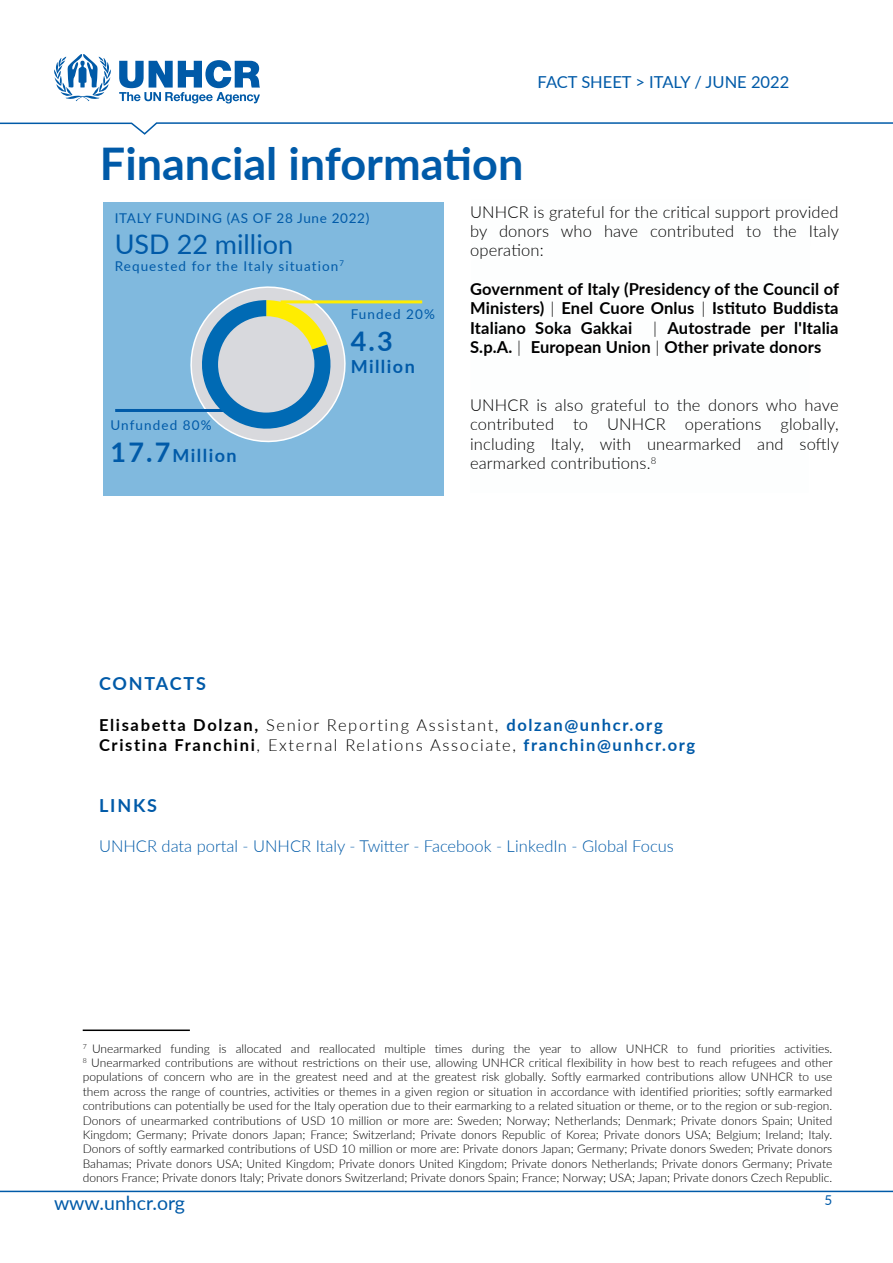
<style>
.page{position:relative;width:893px;height:1263px;background:#fff}
.page>*{position:absolute;margin:0;border:0;box-sizing:border-box;transform-origin:0 0}
.t1{font:700 45px "Lato";color:#005aa8}
.t2{font:27px "Lato";color:#005aa8}
.t3{font:700 27px "Lato";color:#005aa8}
.t4{font:19.5px "Lato";color:#005aa8}
.t5{font:700 18px "Lato";letter-spacing:.08em;color:#005aa8}
.t6{font:700 18px "Lato";letter-spacing:.1em;color:#005aa8}
.t7{font:300 16.5px/19.4px "Lato";letter-spacing:.01em;color:#000;text-align:justify}
.t8{font:700 16.5px/19.4px "Lato";letter-spacing:.01em;color:#000;text-align:justify}
.t9{font:300 16.5px/19.8px "Lato";letter-spacing:.1em;color:#000}
.t10{font:300 16.5px "Lato";color:#005aa8}
.t11{font:16.5px "Lato";color:#005aa8}
.t12{font:13.5px "Lato";letter-spacing:.08em;color:#005aa8}
.t13{font:13.5px "Lato";letter-spacing:.05em;color:#005aa8}
.t14{font:300 12px/14.4px "Lato";color:#000;text-align:justify}
.s1{font-size:27px}
.s2{font-weight:300}
.s3{font-weight:700}
.s4{font-weight:700;color:#005aa8}
</style>
<div class="page">
<svg style="left:0;top:122px;width:893px;height:13px"></svg>
<hr style="left:0;top:1191px;width:893px;height:1px;background:#005aa8">
<svg style="left:54px;top:54px;width:57px;height:47px"></svg>
<svg style="left:119px;top:60px;width:141px;height:43px"></svg>
<hr style="left:83px;top:1029px;width:107px;height:2px;background:#000">
<div style="left:103px;top:202px;width:340px;height:293px;background:#80b9de"></div>
<hr style="left:115px;top:409px;width:111px;height:3px;background:#005aa8">
<hr style="left:281px;top:300px;width:141px;height:3px;background:#ffed00">
<svg style="left:190px;top:286px;width:165px;height:157px"></svg>
<h3 class="t11" style="left:538px;top:70px;width:253px">FACT SHEET &gt; ITALY / JUNE 2022</h3>
<h1 class="t1" style="left:100px;top:131px;width:425px">Financial information</h1>
<p class="t13" style="left:115px;top:208px;width:256px">ITALY FUNDING (AS OF 28 June 2022)</p>
<h2 class="t2" style="left:115px;top:225px;width:180px">USD 22 million</h2>
<p class="t12" style="left:115px;top:256px;width:231px">Requested for the Italy situation<sup>7</sup></p>
<p class="t12" style="left:111px;top:415px;width:102px">Unfunded 80%</p>
<h3 class="t5" style="left:111px;top:442px;width:128px"><span class="s1">17.7</span>Million</h3>
<p class="t12" style="left:351px;top:304px;width:86px">Funded 20%</p>
<h2 class="t3" style="left:351px;top:321px;width:44px">4.3</h2>
<h3 class="t5" style="left:351px;top:353px;width:66px">Million</h3>
<h3 class="t7" style="left:470px;top:201px;width:370px">UNHCR is grateful for the critical support provided by donors who have contributed to the Italy operation:</h3>
<h3 class="t8" style="left:470px;top:278px;width:370px">Government of Italy (Presidency of the Council of Ministers) <span class="s2">|</span> Enel Cuore Onlus <span class="s2">|</span> Istituto Buddista Italiano Soka Gakkai</h3>
<h3 class="t8" style="left:470px;top:317px;width:370px;text-indent:183px"><span class="s2">|</span> Autostrade per l'Italia<br>S.p.A. <span class="s2">|</span> European Union <span class="s2">|</span> Other private donors</h3>
<h3 class="t7" style="left:470px;top:395px;width:370px">UNHCR is also grateful to the donors who have contributed to UNHCR operations globally, including Italy, with unearmarked and softly earmarked contributions.<sup>8</sup></h3>
<h3 class="t6" style="left:99px;top:670px;width:108px">CONTACTS</h3>
<h3 class="t9" style="left:99px;top:714px;width:598px"><span class="s3">Elisabetta Dolzan,</span> Senior Reporting Assistant, <span class="s4">dolzan@unhcr.org<br></span><span class="s3">Cristina Franchini</span>, External Relations Associate, <span class="s4">franchin@unhcr.org</span></h3>
<h3 class="t5" style="left:99px;top:792px;width:59px">LINKS</h3>
<h3 class="t10" style="left:99px;top:834px;width:576px">UNHCR data portal - UNHCR Italy - Twitter - Facebook - LinkedIn - Global Focus</h3>
<p class="t14" style="left:83px;top:1041px;width:751px"><sup>7</sup> Unearmarked funding is allocated and reallocated multiple times during the year to allow UNHCR to fund priorities activities.<br><sup>8</sup> Unearmarked contributions are without restrictions on their use, allowing UNHCR critical flexibility in how best to reach refugees and other populations of concern who are in the greatest need and at the greatest risk globally. Softly earmarked contributions allow UNHCR to use them across the range of countries, activities or themes in a given region or situation in accordance with identified priorities; softly earmarked contributions can potentially be used for the Italy operation due to their earmarking to a related situation or theme, or to the region or sub-region.<br>Donors of unearmarked contributions of USD 10 million or more are: Sweden; Norway; Netherlands; Denmark; Private donors Spain; United Kingdom; Germany; Private donors Japan; France; Switzerland; Private donors Republic of Korea; Private donors USA; Belgium; Ireland; Italy.<br>Donors of softly earmarked contributions of USD 10 million or more are: Private donors Japan; Germany; Private donors Sweden; Private donors Bahamas; Private donors USA; United Kingdom; Private donors United Kingdom; Private donors Netherlands; Private donors Germany; Private donors France; Private donors Italy; Private donors Switzerland; Private donors Spain; France; Norway; USA; Japan; Private donors Czech Republic.</p>
<h3 class="t4" style="left:54px;top:1189px;width:133px">www.unhcr.org</h3>
<p class="t12" style="left:825px;top:1191px;width:9px">5</p>
</div>
